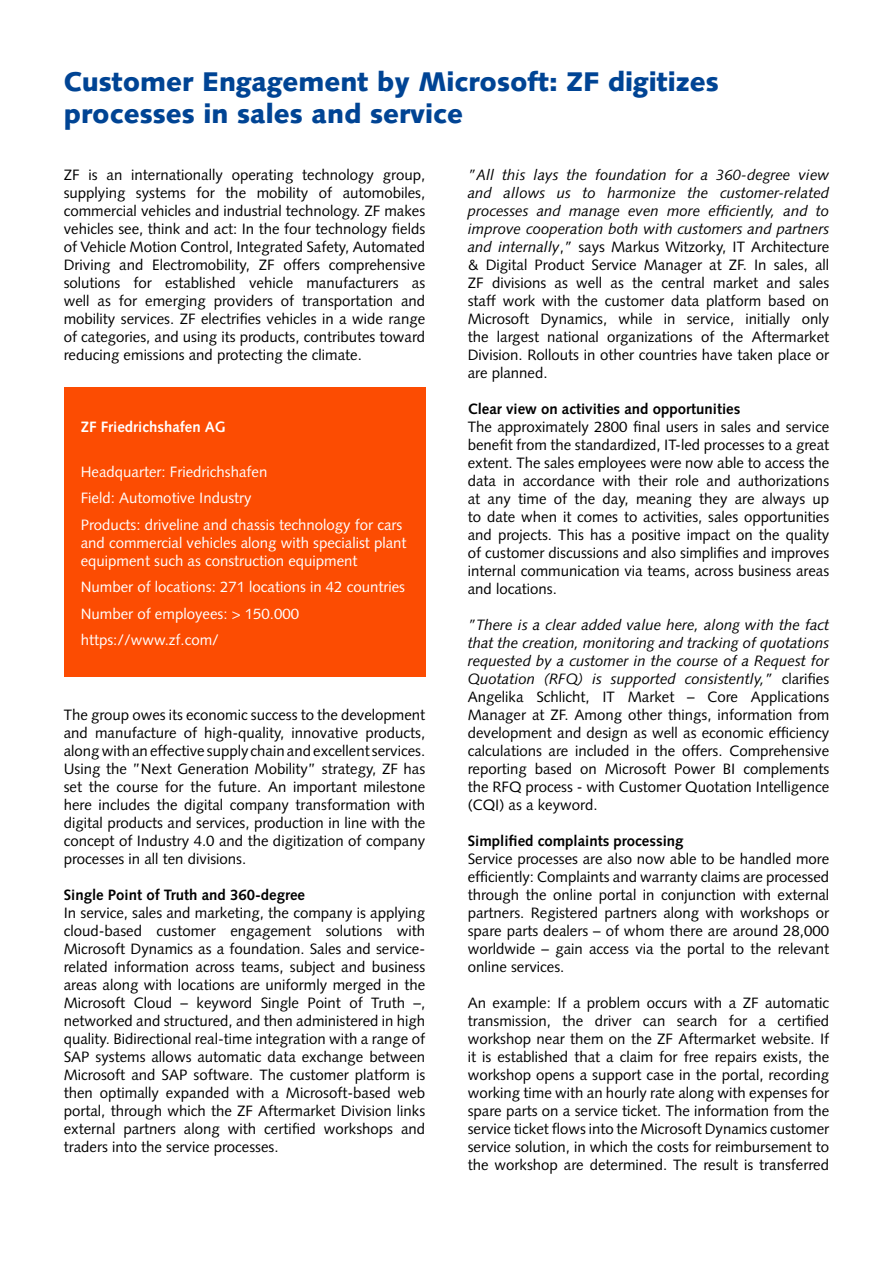
<style>
.page{position:relative;width:893px;height:1263px;background:#fff}
.page>*{position:absolute;margin:0;border:0;box-sizing:border-box;transform-origin:0 0}
.t1{font:900 27px/32.4px "Syntax LT Std";color:#004494}
.t2{font:15px/18px "Syntax LT Std";color:#000;text-align:justify}
.t3{font:15px/26.5px "Syntax LT Std";color:#fff}
.t4{font:700 15px "Syntax LT Std";color:#000}
.t5{font:700 15px "Syntax LT Std";color:#fff}
.s1{font-style:italic}
</style>
<div class="page">
<div style="left:64px;top:387px;width:361px;height:289px;background:#fc4c02"></div>
<h1 class="t1" style="left:64px;top:65px;width:656px">Customer Engagement by Microsoft: ZF digitizes processes in sales and service</h1>
<p class="t2" style="left:64px;top:166px;width:363px">ZF is an internationally operating technology group, supplying systems for the mobility of automobiles, commercial vehicles and industrial technology. ZF makes vehicles see, think and act: In the four technology fields of Vehicle Motion Control, Integrated Safety, Automated Driving and Electromobility, ZF offers comprehensive solutions for established vehicle manufacturers as well as for emerging providers of transportation and mobility services. ZF electrifies vehicles in a wide range of categories, and using its products, contributes toward reducing emissions and protecting the climate.</p>
<p class="t5" style="left:81px;top:418px;width:147px">ZF Friedrichshafen AG</p>
<p class="t3" style="left:81px;top:458px;width:323px">Headquarter: Friedrichshafen<br>Field: Automotive Industry<br>Products: driveline and chassis technology for cars</p>
<p class="t3" style="left:81px;top:533px;width:327px;line-height:18px">and commercial vehicles along with specialist plant equipment such as construction equipment</p>
<p class="t3" style="left:81px;top:574px;width:326px">Number of locations: 271 locations in 42 countries<br>Number of employees: &gt; 150.000 https://www.zf.com/</p>
<p class="t2" style="left:64px;top:706px;width:363px">The group owes its economic success to the development and manufacture of high-quality, innovative products, along with an effective supply chain and excellent services.<br>Using the ”Next Generation Mobility” strategy, ZF has set the course for the future. An important milestone here includes the digital company transformation with digital products and services, production in line with the concept of Industry 4.0 and the digitization of company processes in all ten divisions.</p>
<p class="t4" style="left:64px;top:886px;width:243px">Single Point of Truth and 360-degree</p>
<p class="t2" style="left:64px;top:904px;width:363px">In service, sales and marketing, the company is applying cloud-based customer engagement solutions with Microsoft Dynamics as a foundation. Sales and service&shy;related information across teams, subject and business areas along with locations are uniformly merged in the Microsoft Cloud – keyword Single Point of Truth –, networked and structured, and then administered in high quality. Bidirectional real-time integration with a range of SAP systems allows automatic data exchange between Microsoft and SAP software. The customer platform is then optimally expanded with a Microsoft-based web portal, through which the ZF Aftermarket Division links external partners along with certified workshops and traders into the service processes.</p>
<p class="t2" style="left:468px;top:166px;width:363px"><span class="s1">”All this lays the foundation for a 360-degree view and allows us to harmonize the customer-related processes and manage even more efficiently, and to improve cooperation both with customers and partners and internally</span>,<span class="s1">”</span> says Markus Witzorky, IT Architecture &amp; Digital Product Service Manager at ZF. In sales, all ZF divisions as well as the central market and sales staff work with the customer data platform based on Microsoft Dynamics, while in service, initially only the largest national organizations of the Aftermarket Division. Rollouts in other countries have taken place or are planned.</p>
<p class="t4" style="left:468px;top:400px;width:274px">Clear view on activities and opportunities</p>
<p class="t2" style="left:468px;top:418px;width:363px">The approximately 2800 final users in sales and service benefit from the standardized, IT-led processes to a great extent. The sales employees were now able to access the data in accordance with their role and authorizations at any time of the day, meaning they are always up to date when it comes to activities, sales opportunities and projects. This has a positive impact on the quality of customer discussions and also simplifies and improves internal communication via teams, across business areas and locations.</p>
<p class="t2" style="left:468px;top:616px;width:363px"><span class="s1">”There is a clear added value here, along with the fact that the creation, monitoring and tracking of quotations requested by a customer in the course of a Request for Quotation (RFQ) is supported consistently,”</span> clarifies Angelika Schlicht, IT Market – Core Applications Manager at ZF. Among other things, information from development and design as well as economic efficiency calculations are included in the offers. Comprehensive reporting based on Microsoft Power BI complements the RFQ process - with Customer Quotation Intelligence (CQI) as a keyword.</p>
<p class="t4" style="left:468px;top:832px;width:217px">Simplified complaints processing</p>
<p class="t2" style="left:468px;top:850px;width:363px">Service processes are also now able to be handled more efficiently: Complaints and warranty claims are processed through the online portal in conjunction with external partners. Registered partners along with workshops or spare parts dealers – of whom there are around 28,000 worldwide – gain access via the portal to the relevant online services.</p>
<p class="t2" style="left:468px;top:994px;width:363px">An example: If a problem occurs with a ZF automatic transmission, the driver can search for a certified workshop near them on the ZF Aftermarket website. If it is established that a claim for free repairs exists, the workshop opens a support case in the portal, recording working time with an hourly rate along with expenses for spare parts on a service ticket. The information from the service ticket flows into the Microsoft Dynamics customer service solution, in which the costs for reimbursement to the workshop are determined. The result is transferred</p>
</div>
